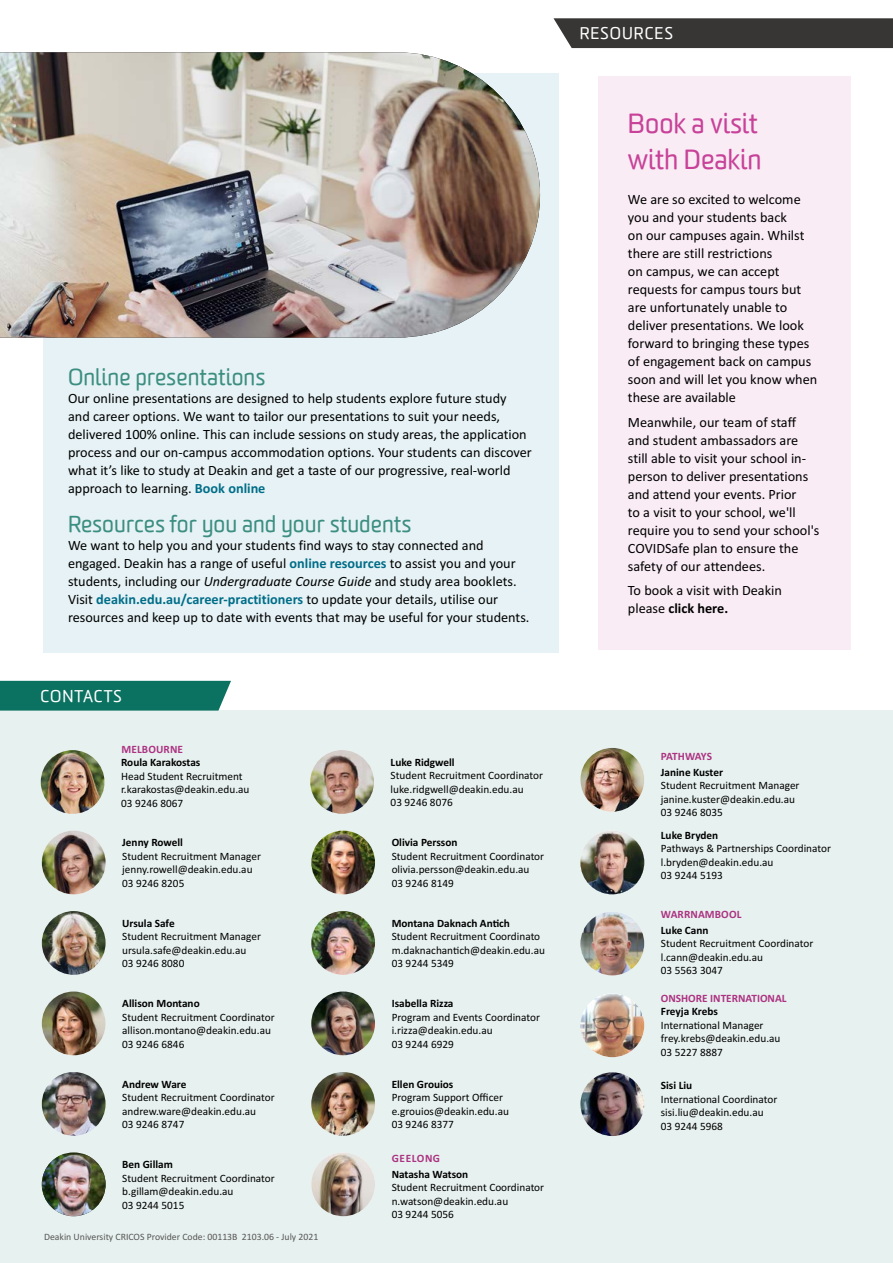
<style>
.page{position:relative;width:893px;height:1263px;background:#fff}
.page>*{position:absolute;margin:0;border:0;box-sizing:border-box;transform-origin:0 0}
.copy{font:27px/36px "Worldly";color:#c74298}
.Heading{font:22.5px "Worldly";color:#3c8e81}
.t1{font:16.5px "Worldly";letter-spacing:.06em;color:#fff}
.copy-2{font:14.25px/18px "Calibri";color:#000}
.Heading-2{font:14.25px/18px "Calibri";color:#000}
.Paragraph_Style_1{font:11.25px/13.5px "Calibri";color:#000}
.Paragraph_Style_1-2{font:700 11.25px "Calibri";color:#000}
.Paragraph_Style_1-3{font:700 11.25px "Calibri";letter-spacing:.01em;color:#ac3382}
.Paragraph_Style_1-4{font:700 11.25px "Calibri";letter-spacing:-.035em;color:#ac3382}
.Paragraph_Style_1-5{font:700 11.25px "Calibri";letter-spacing:.05em;color:#ac3382}
.Paragraph_Style_1-6{font:9.75px "Calibri";color:#575756}
.s1{font-weight:700;color:#006d88}
.s2{font-style:italic}
.s3{font-weight:700}
</style>
<div class="page">
<div style="left:0;top:711px;width:893px;height:552px;background:#e7f1ef"></div>
<img style="left:580px;top:912px;width:64px;height:63px;border-radius:32px">
<img style="left:580px;top:993px;width:64px;height:64px;border-radius:32px">
<img style="left:580px;top:1072px;width:64px;height:64px;border-radius:32px">
<div style="left:43px;top:73px;width:515px;height:580px;background:#e6f2f5"></div>
<div style="left:0;top:681px;width:231px;height:30px;background:#0b7161"></div>
<img style="left:42px;top:830px;width:64px;height:64px;border-radius:32px">
<img style="left:311px;top:830px;width:64px;height:64px;border-radius:32px">
<img style="left:580px;top:830px;width:64px;height:64px;border-radius:32px">
<img style="left:41px;top:750px;width:64px;height:64px;border-radius:32px">
<img style="left:310px;top:750px;width:64px;height:64px;border-radius:32px">
<img style="left:42px;top:911px;width:64px;height:64px;border-radius:32px">
<img style="left:311px;top:911px;width:64px;height:64px;border-radius:32px">
<img style="left:311px;top:991px;width:64px;height:64px;border-radius:32px">
<img style="left:311px;top:1152px;width:64px;height:64px;border-radius:32px">
<img style="left:42px;top:991px;width:64px;height:64px;border-radius:32px">
<img style="left:580px;top:748px;width:64px;height:64px;border-radius:32px">
<img style="left:42px;top:1072px;width:64px;height:64px;border-radius:32px">
<img style="left:311px;top:1072px;width:64px;height:64px;border-radius:32px">
<img style="left:42px;top:1154px;width:64px;height:62px">
<div style="left:553px;top:18px;width:340px;height:30px;background:#373635"></div>
<img style="left:0;top:52px;width:540px;height:286px">
<div style="left:598px;top:76px;width:252px;height:574px;background:#f9ecf5"></div>
<p class="Heading" style="left:68px;top:363px;width:199px">Online presentations</p>
<p class="copy-2" style="left:68px;top:389px;width:465px">Our online presentations are designed to help students explore future study and career options. We want to tailor our presentations to suit your needs, delivered 100% online. This can include sessions on study areas, the application process and our on-campus accommodation options. Your students can discover what it’s like to study at Deakin and get a taste of our progressive, real-world approach to learning. <span class="s1">Book online</span></p>
<p class="Heading" style="left:68px;top:510px;width:345px">Resources for you and your students</p>
<p class="Heading-2" style="left:68px;top:536px;width:463px">We want to help you and your students find ways to stay connected and engaged. Deakin has a range of useful <span class="s1">online resources</span> to assist you and your students, including our <span class="s2">Undergraduate Course Guide</span> and study area booklets.<br>Visit <span class="s1">deakin.edu.au/career-practitioners</span> to update your details, utilise our resources and keep up to date with events that may be useful for your students.</p>
<p class="t1" style="left:40px;top:686px;width:83px">CONTACTS</p>
<p class="Paragraph_Style_1-3" style="left:122px;top:741px;width:63px">MELBOURNE</p>
<p class="Paragraph_Style_1" style="left:121px;top:755px;width:130px"><span class="s3">Roula Karakostas<br></span>Head Student Recruitment r.karakostas@deakin.edu.au<br>03 9246 8067</p>
<p class="Paragraph_Style_1" style="left:391px;top:755px;width:154px"><span class="s3">Luke Ridgwell<br></span>Student Recruitment Coordinator luke.ridgwell@deakin.edu.au</p>
<p class="Paragraph_Style_1" style="left:391px;top:796px;width:64px">03 9246 8076</p>
<p class="Paragraph_Style_1" style="left:122px;top:836px;width:140px"><span class="s3">Jenny Rowell<br></span>Student Recruitment Manager jenny.rowell@deakin.edu.au<br>03 9246 8205</p>
<p class="Paragraph_Style_1" style="left:392px;top:836px;width:154px"><span class="s3">Olivia Persson<br></span>Student Recruitment Coordinator olivia.persson@deakin.edu.au<br>03 9246 8149</p>
<p class="Paragraph_Style_1" style="left:122px;top:916px;width:140px"><span class="s3">Ursula Safe<br></span>Student Recruitment Manager ursula.safe@deakin.edu.au<br>03 9246 8080</p>
<p class="Paragraph_Style_1" style="left:392px;top:916px;width:155px"><span class="s3">Montana Daknach Antich<br></span>Student Recruitment Coordinato m.daknachantich@deakin.edu.au<br>03 9244 5349</p>
<p class="Paragraph_Style_1" style="left:392px;top:996px;width:150px"><span class="s3">Isabella Rizza<br></span>Program and Events Coordinator i.rizza@deakin.edu.au<br>03 9244 6929</p>
<p class="Paragraph_Style_1" style="left:122px;top:996px;width:154px"><span class="s3">Allison Montano<br></span>Student Recruitment Coordinator allison.montano@deakin.edu.au<br>03 9246 6846</p>
<p class="Paragraph_Style_1" style="left:122px;top:1077px;width:154px"><span class="s3">Andrew Ware<br></span>Student Recruitment Coordinator andrew.ware@deakin.edu.au<br>03 9246 8747</p>
<p class="Paragraph_Style_1" style="left:392px;top:1077px;width:119px"><span class="s3">Ellen Grouios<br></span>Program Support Officer e.grouios@deakin.edu.au<br>03 9246 8377</p>
<p class="Paragraph_Style_1" style="left:122px;top:1157px;width:154px"><span class="s3">Ben Gillam<br></span>Student Recruitment Coordinator b.gillam@deakin.edu.au<br>03 9244 5015</p>
<p class="Paragraph_Style_1-5" style="left:392px;top:1151px;width:50px">GEELONG</p>
<p class="Paragraph_Style_1-2" style="left:392px;top:1166px;width:78px">Natasha Watson</p>
<p class="Paragraph_Style_1" style="left:392px;top:1181px;width:154px">Student Recruitment Coordinator</p>
<p class="Paragraph_Style_1" style="left:392px;top:1194px;width:118px">n.watson@deakin.edu.au</p>
<p class="Paragraph_Style_1" style="left:392px;top:1208px;width:64px">03 9244 5056</p>
<p class="Paragraph_Style_1-6" style="left:44px;top:1230px;width:276px">Deakin University CRICOS Provider Code: 00113B 2103.06 - July 2021</p>
<p class="t1" style="left:580px;top:23px;width:95px">RESOURCES</p>
<p class="copy" style="left:628px;top:106px;width:135px">Book a visit with Deakin</p>
<p class="copy-2" style="left:628px;top:190px;width:191px">We are so excited to welcome you and your students back<br>on our campuses again. Whilst there are still restrictions<br>on campus, we can accept requests for campus tours but are unfortunately unable to deliver presentations. We look forward to bringing these types of engagement back on campus soon and will let you know when these are available</p>
<p class="copy-2" style="left:628px;top:413px;width:193px">Meanwhile, our team of staff and student ambassadors are still able to visit your school in&shy;person to deliver presentations and attend your events. Prior<br>to a visit to your school, we'll require you to send your school's<br>COVIDSafe plan to ensure the safety of our attendees.</p>
<p class="copy-2" style="left:628px;top:581px;width:156px">To book a visit with Deakin please <span class="s3">click here.</span></p>
<p class="Paragraph_Style_1-4" style="left:661px;top:748px;width:53px">PATHWAYS</p>
<p class="Paragraph_Style_1-2" style="left:661px;top:764px;width:64px">Janine Kuster</p>
<p class="Paragraph_Style_1" style="left:661px;top:778px;width:140px">Student Recruitment Manager janine.kuster@deakin.edu.au<br>03 9246 8035</p>
<p class="Paragraph_Style_1-2" style="left:661px;top:827px;width:59px">Luke Bryden</p>
<p class="Paragraph_Style_1" style="left:661px;top:842px;width:172px">Pathways &amp; Partnerships Coordinator</p>
<p class="Paragraph_Style_1" style="left:661px;top:855px;width:114px">l.bryden@deakin.edu.au</p>
<p class="Paragraph_Style_1" style="left:661px;top:869px;width:64px">03 9244 5193</p>
<p class="Paragraph_Style_1-3" style="left:661px;top:907px;width:82px">WARRNAMBOOL</p>
<p class="Paragraph_Style_1-2" style="left:661px;top:922px;width:49px">Luke Cann</p>
<p class="Paragraph_Style_1" style="left:661px;top:936px;width:154px">Student Recruitment Coordinator</p>
<p class="Paragraph_Style_1" style="left:661px;top:950px;width:104px">l.cann@deakin.edu.au<br>03 5563 3047</p>
<p class="Paragraph_Style_1-3" style="left:661px;top:990px;width:127px">ONSHORE INTERNATIONAL</p>
<p class="Paragraph_Style_1" style="left:661px;top:1004px;width:121px"><span class="s3">Freyja Krebs<br></span>International Manager frey.krebs@deakin.edu.au<br>03 5227 8887</p>
<p class="Paragraph_Style_1" style="left:661px;top:1079px;width:118px"><span class="s3">Sisi Liu<br></span>International Coordinator</p>
<p class="Paragraph_Style_1" style="left:661px;top:1106px;width:104px">sisi.liu@deakin.edu.au</p>
<p class="Paragraph_Style_1" style="left:661px;top:1119px;width:64px">03 9244 5968</p>
</div>
